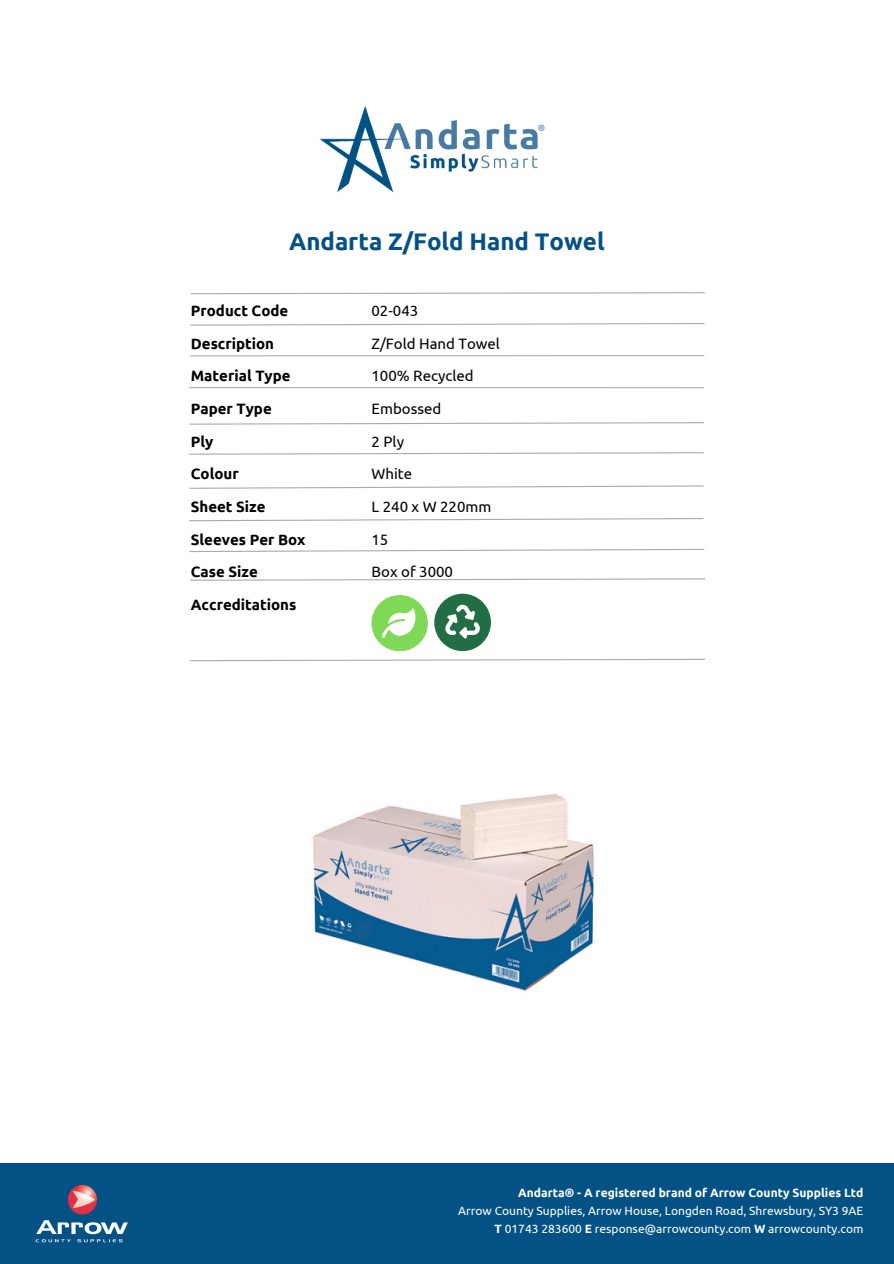
<style>
.page{position:relative;width:894px;height:1264px;background:#fff}
.page>*{position:absolute;margin:0;border:0;box-sizing:border-box;transform-origin:0 0}
.t1{font:700 24px "Ubuntu";color:#045285}
.t2{font:700 15px/32.7px "Ubuntu";color:#000}
.t3{font:15px/32.7px "Ubuntu";color:#000}
.t4{font:12px "Ubuntu";color:#fff}
.t5{font:700 12px "Ubuntu";color:#fff}
.s1{font-weight:700}
</style>
<div class="page">
<img style="left:320px;top:106px;width:225px;height:87px">
<svg style="left:189px;top:485px;width:515px;height:4px"></svg>
<svg style="left:189px;top:452px;width:516px;height:3px"></svg>
<svg style="left:189px;top:422px;width:515px;height:3px"></svg>
<hr style="left:189px;top:387px;width:515px;height:1px;background:#abaaaa">
<hr style="left:189px;top:355px;width:515px;height:1px;background:#abaaaa">
<svg style="left:190px;top:323px;width:515px;height:3px"></svg>
<svg style="left:189px;top:518px;width:515px;height:4px"></svg>
<svg style="left:190px;top:292px;width:515px;height:3px"></svg>
<svg style="left:190px;top:578px;width:515px;height:3px"></svg>
<div style="left:0;top:1163px;width:893px;height:100px;background:#045285"></div>
<img style="left:35px;top:1184px;width:93px;height:59px">
<svg style="left:189px;top:548px;width:516px;height:4px"></svg>
<svg style="left:190px;top:658px;width:516px;height:3px"></svg>
<div style="left:371px;top:595px;width:56px;height:56px;background:#7ed957;border-radius:50%"></div>
<svg style="left:382px;top:608px;width:34px;height:30px"></svg>
<div style="left:434px;top:593px;width:57px;height:58px;background:#226e44;border-radius:50%"></div>
<svg style="left:445px;top:604px;width:35px;height:35px"></svg>
<img style="left:313px;top:793px;width:281px;height:199px">
<p class="t1" style="left:289px;top:227px;width:317px">Andarta Z/Fold Hand Towel</p>
<h3 class="t2" style="left:191px;top:294px;width:116px">Product Code<br>Description<br>Material Type<br>Paper Type<br>Ply<br>Colour<br>Sheet Size<br>Sleeves Per Box<br>Case Size<br>Accreditations</h3>
<h2 class="t3" style="left:371px;top:294px;width:130px">02-043<br>Z/Fold Hand Towel<br>100% Recycled<br>Embossed<br>2 Ply<br>White<br>L 240 x W 220mm<br>15<br>Box of 3000</h2>
<p class="t5" style="left:518px;top:1185px;width:347px">Andarta® - A registered brand of Arrow County Supplies Ltd</p>
<p class="t4" style="left:458px;top:1203px;width:406px">Arrow County Supplies, Arrow House, Longden Road, Shrewsbury, SY3 9AE</p>
<p class="t4" style="left:494px;top:1221px;width:370px"><span class="s1">T</span> 01743 283600 <span class="s1">E</span> response@arrowcounty.com <span class="s1">W</span> arrowcounty.com</p>
</div>
